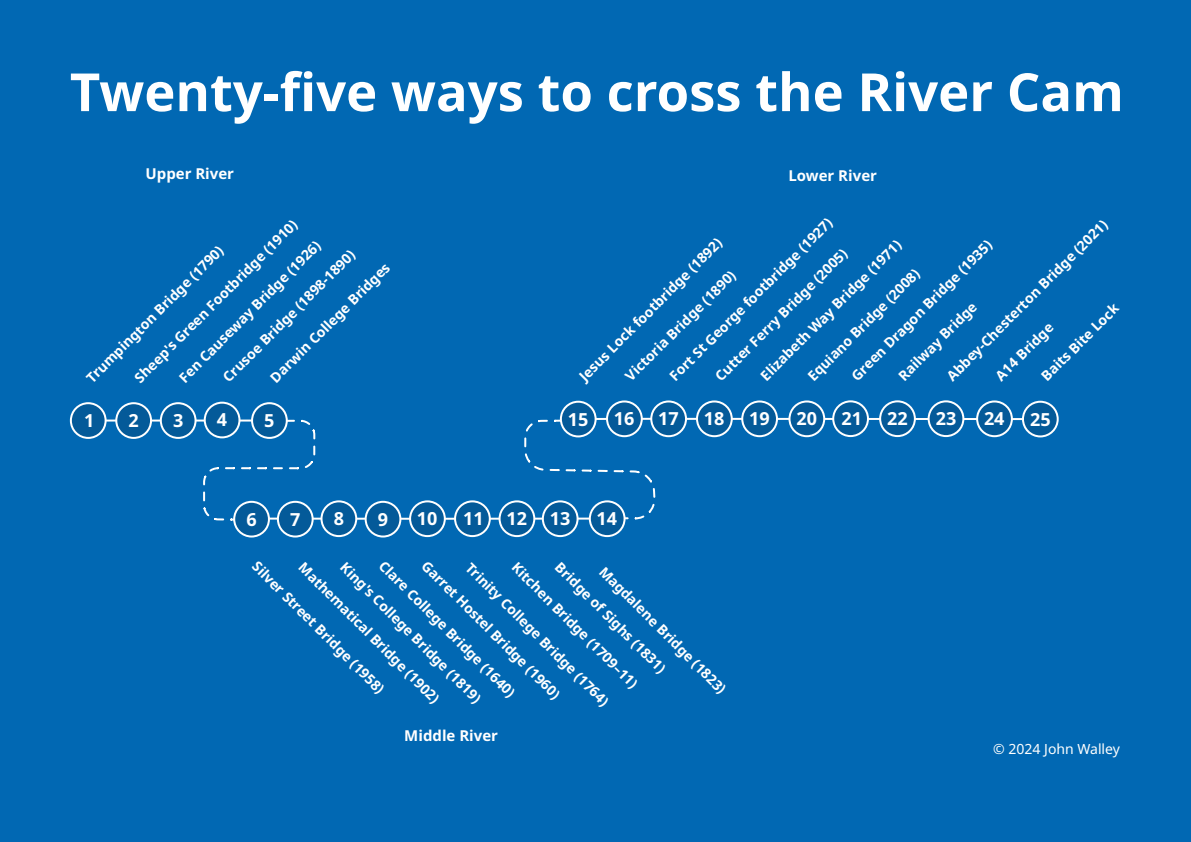
<style>
.page{position:relative;width:1191px;height:842px;background:#0168b3}
.page>*{position:absolute;margin:0;border:0;box-sizing:border-box;transform-origin:0 0}
.t1{font:700 52.6px "Noto Sans";color:#fff}
.t2{font:700 18px "Noto Sans";color:#fff}
.t3{font:700 15px "Noto Sans";color:#fff}
.t4{font:700 14px "Noto Sans";color:#fff}
.t5{font:14px "Noto Sans";color:#fff}
</style>
<div class="page">
<hr style="left:88px;top:420px;width:182px;height:2px;background:#fff">
<svg style="left:202px;top:417px;width:840px;height:105px"></svg>
<div style="left:70px;top:402px;width:37px;height:37px;background:#045a99;border:2px solid #fff;border-radius:50%"></div>
<div style="left:115px;top:402px;width:37px;height:37px;background:#045a99;border:2px solid #fff;border-radius:50%"></div>
<div style="left:160px;top:402px;width:36px;height:37px;background:#045a99;border:2px solid #fff;border-radius:50%"></div>
<div style="left:204px;top:402px;width:36px;height:36px;background:#045a99;border:2px solid #fff;border-radius:50%"></div>
<div style="left:251px;top:402px;width:37px;height:37px;background:#045a99;border:2px solid #fff;border-radius:50%"></div>
<div style="left:233px;top:501px;width:37px;height:36px;background:#045a99;border:2px solid #fff;border-radius:50%"></div>
<div style="left:277px;top:501px;width:37px;height:36px;background:#045a99;border:2px solid #fff;border-radius:50%"></div>
<div style="left:320px;top:500px;width:37px;height:37px;background:#045a99;border:2px solid #fff;border-radius:50%"></div>
<div style="left:365px;top:501px;width:36px;height:36px;background:#045a99;border:2px solid #fff;border-radius:50%"></div>
<div style="left:409px;top:500px;width:37px;height:37px;background:#045a99;border:2px solid #fff;border-radius:50%"></div>
<div style="left:454px;top:500px;width:37px;height:37px;background:#045a99;border:2px solid #fff;border-radius:50%"></div>
<div style="left:498px;top:500px;width:37px;height:37px;background:#045a99;border:2px solid #fff;border-radius:50%"></div>
<div style="left:542px;top:500px;width:36px;height:37px;background:#045a99;border:2px solid #fff;border-radius:50%"></div>
<div style="left:589px;top:500px;width:36px;height:37px;background:#045a99;border:2px solid #fff;border-radius:50%"></div>
<div style="left:560px;top:401px;width:36px;height:36px;background:#045a99;border:2px solid #fff;border-radius:50%"></div>
<div style="left:606px;top:400px;width:37px;height:37px;background:#045a99;border:2px solid #fff;border-radius:50%"></div>
<div style="left:650px;top:400px;width:37px;height:37px;background:#045a99;border:2px solid #fff;border-radius:50%"></div>
<div style="left:696px;top:400px;width:37px;height:37px;background:#045a99;border:2px solid #fff;border-radius:50%"></div>
<div style="left:741px;top:400px;width:37px;height:37px;background:#045a99;border:2px solid #fff;border-radius:50%"></div>
<div style="left:788px;top:400px;width:37px;height:37px;background:#045a99;border:2px solid #fff;border-radius:50%"></div>
<div style="left:832px;top:400px;width:37px;height:37px;background:#045a99;border:2px solid #fff;border-radius:50%"></div>
<div style="left:879px;top:400px;width:37px;height:37px;background:#045a99;border:2px solid #fff;border-radius:50%"></div>
<div style="left:927px;top:400px;width:37px;height:37px;background:#045a99;border:2px solid #fff;border-radius:50%"></div>
<div style="left:976px;top:400px;width:37px;height:37px;background:#045a99;border:2px solid #fff;border-radius:50%"></div>
<div style="left:1022px;top:401px;width:36px;height:36px;background:#045a99;border:2px solid #fff;border-radius:50%"></div>
<h1 class="t1" style="left:70px;top:55px;width:1055px">Twenty-five ways to cross the River Cam</h1>
<p class="t3" style="left:145px;top:163px;width:90px">Upper River</p>
<p class="t4" style="left:130px;top:373px;width:225px;rotate:-45deg">Sheep's Green Footbridge (1910)</p>
<p class="t2" style="left:173px;top:408px;width:12px">3</p>
<p class="t4" style="left:174px;top:373px;width:195px;rotate:-45deg">Fen Causeway Bridge (1926)</p>
<p class="t2" style="left:217px;top:407px;width:12px">4</p>
<p class="t4" style="left:82px;top:373px;width:188px;rotate:-45deg">Trumpington Bridge (1790)</p>
<p class="t2" style="left:84px;top:408px;width:12px">1</p>
<p class="t2" style="left:128px;top:408px;width:12px">2</p>
<p class="t4" style="left:218px;top:372px;width:181px;rotate:-45deg">Crusoe Bridge (1898-1890)</p>
<p class="t2" style="left:264px;top:408px;width:12px">5</p>
<p class="t4" style="left:266px;top:373px;width:164px;rotate:-45deg">Darwin College Bridges</p>
<p class="t3" style="left:788px;top:165px;width:90px">Lower River</p>
<p class="t4" style="left:665px;top:371px;width:225px;rotate:-45deg">Fort St George footbridge (1927)</p>
<p class="t2" style="left:704px;top:406px;width:22px">18</p>
<p class="t4" style="left:942px;top:371px;width:222px;rotate:-45deg">Abbey-Chesterton Bridge (2021)</p>
<p class="t2" style="left:984px;top:406px;width:22px">24</p>
<p class="t4" style="left:574px;top:371px;width:197px;rotate:-45deg">Jesus Lock footbridge (1892)</p>
<p class="t2" style="left:614px;top:406px;width:22px">16</p>
<p class="t4" style="left:756px;top:371px;width:194px;rotate:-45deg">Elizabeth Way Bridge (1971)</p>
<p class="t2" style="left:796px;top:406px;width:22px">20</p>
<p class="t4" style="left:847px;top:371px;width:194px;rotate:-45deg">Green Dragon Bridge (1935)</p>
<p class="t2" style="left:887px;top:406px;width:22px">22</p>
<p class="t4" style="left:710px;top:371px;width:182px;rotate:-45deg">Cutter Ferry Bridge (2005)</p>
<p class="t2" style="left:749px;top:406px;width:22px">19</p>
<p class="t4" style="left:803px;top:371px;width:153px;rotate:-45deg">Equiano Bridge (2008)</p>
<p class="t2" style="left:841px;top:406px;width:22px">21</p>
<p class="t4" style="left:621px;top:371px;width:151px;rotate:-45deg">Victoria Bridge (1890)</p>
<p class="t2" style="left:658px;top:406px;width:22px">17</p>
<p class="t4" style="left:1036px;top:371px;width:104px;rotate:-45deg">Baits Bite Lock</p>
<p class="t4" style="left:894px;top:371px;width:106px;rotate:-45deg">Railway Bridge</p>
<p class="t2" style="left:935px;top:406px;width:22px">23</p>
<p class="t4" style="left:991px;top:371px;width:77px;rotate:-45deg">A14 Bridge</p>
<p class="t2" style="left:1030px;top:406px;width:22px">25</p>
<p class="t2" style="left:568px;top:406px;width:22px">15</p>
<p class="t2" style="left:417px;top:506px;width:22px">10</p>
<p class="t4" style="left:431px;top:556px;width:190px;rotate:45deg">Garret Hostel Bridge (1960)</p>
<p class="t2" style="left:506px;top:506px;width:22px">12</p>
<p class="t4" style="left:521px;top:558px;width:173px;rotate:45deg">Kitchen Bridge (1709–11)</p>
<p class="t2" style="left:550px;top:506px;width:22px">13</p>
<p class="t4" style="left:564px;top:558px;width:151px;rotate:45deg">Bridge of Sighs (1831)</p>
<p class="t2" style="left:334px;top:506px;width:12px">8</p>
<p class="t4" style="left:350px;top:558px;width:193px;rotate:45deg">King's College Bridge (1819)</p>
<p class="t2" style="left:463px;top:506px;width:22px">11</p>
<p class="t4" style="left:475px;top:558px;width:197px;rotate:45deg">Trinity College Bridge (1764)</p>
<p class="t2" style="left:596px;top:506px;width:22px">14</p>
<p class="t2" style="left:246px;top:506px;width:12px">6</p>
<p class="t4" style="left:262px;top:557px;width:181px;rotate:45deg">Silver Street Bridge (1958)</p>
<p class="t2" style="left:378px;top:506px;width:12px">9</p>
<p class="t4" style="left:388px;top:556px;width:188px;rotate:45deg">Clare College Bridge (1640)</p>
<p class="t2" style="left:290px;top:506px;width:12px">7</p>
<p class="t4" style="left:308px;top:558px;width:194px;rotate:45deg">Mathematical Bridge (1902)</p>
<p class="t4" style="left:608px;top:562px;width:174px;rotate:45deg">Magdalene Bridge (1823)</p>
<p class="t3" style="left:404px;top:725px;width:95px">Middle River</p>
<p class="t5" style="left:993px;top:739px;width:128px">© 2024 John Walley</p>
</div>
